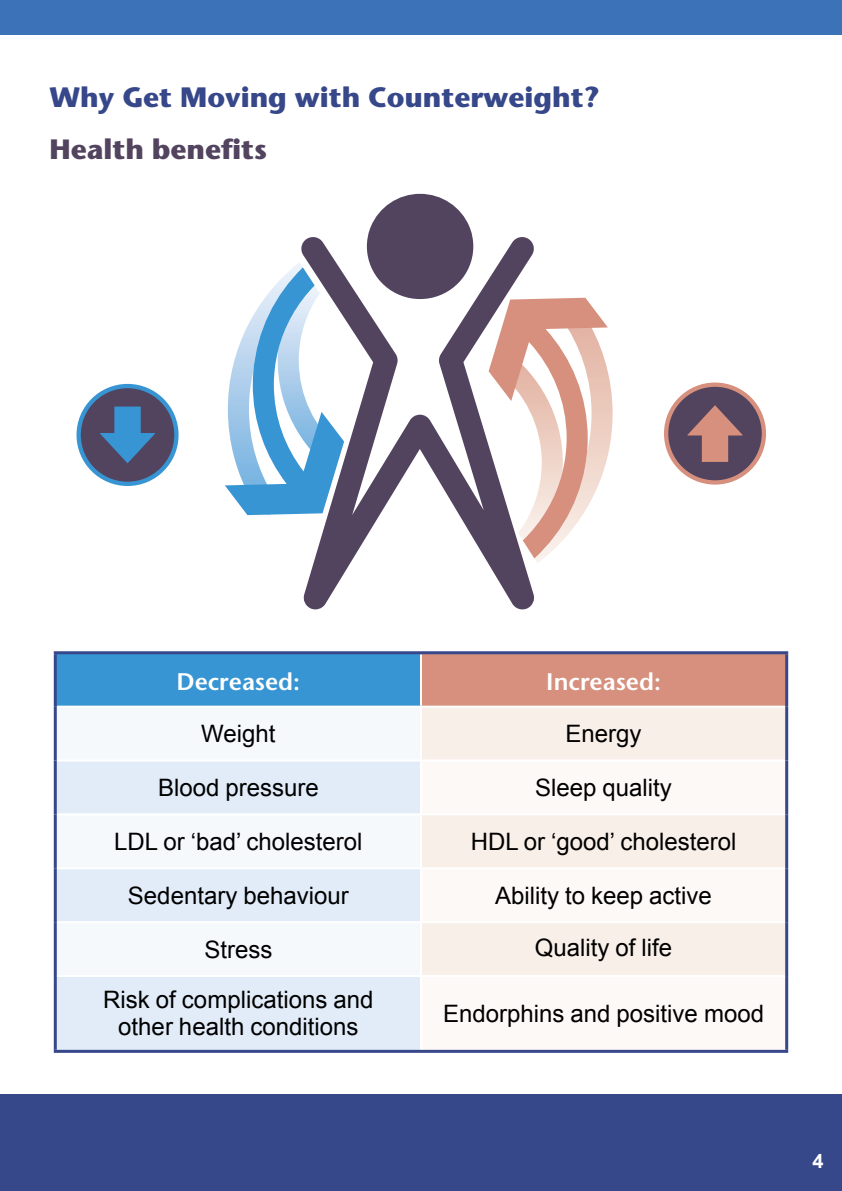
<style>
.page{position:relative;width:842px;height:1191px;background:#fff}
.page>*{position:absolute;margin:0;border:0;box-sizing:border-box;transform-origin:0 0}
.strip_heading{font:700 28px "Stone Sans";color:#36478a}
.strip_heading-2{font:700 28px "Stone Sans";color:#52435f}
.strip_text{font:24px/26.8px "Arial";color:#000;text-align:center}
.strip_text-2{font:600 24px "Stone Sans";color:#fff}
.strip_text-3{font:24px "Stone Sans";color:#fff}
</style>
<div class="page">
<div style="left:0;top:1094px;width:842px;height:97px;background:#36478a"></div>
<div style="left:0;top:0;width:842px;height:34px;background:#3c72b7"></div>
<div style="left:55px;top:653px;width:366px;height:53px;background:#3895d3"></div>
<div style="left:421px;top:653px;width:366px;height:53px;background:#d6907d"></div>
<div style="left:422px;top:708px;width:363px;height:51px;background:#f9efe9"></div>
<svg style="left:57px;top:761px;width:363px;height:288px;fill:#e1ecf8"></svg>
<svg style="left:422px;top:815px;width:363px;height:160px;fill:#f9efe9"></svg>
<hr style="left:57px;top:705px;width:364px;height:2px;background:#fff">
<hr style="left:57px;top:813px;width:364px;height:2px;background:#fff">
<hr style="left:57px;top:867px;width:364px;height:2px;background:#fff">
<hr style="left:57px;top:921px;width:364px;height:2px;background:#fff">
<hr style="left:57px;top:975px;width:364px;height:2px;background:#fff">
<hr style="left:420px;top:654px;width:2px;height:51px;background:#fff">
<hr style="left:421px;top:705px;width:364px;height:2px;background:#fff">
<hr style="left:421px;top:867px;width:364px;height:2px;background:#fff">
<hr style="left:421px;top:921px;width:364px;height:2px;background:#fff">
<hr style="left:54px;top:651px;width:367px;height:3px;background:#36478a">
<hr style="left:54px;top:654px;width:3px;height:52px;background:#36478a">
<hr style="left:421px;top:651px;width:367px;height:3px;background:#36478a">
<hr style="left:785px;top:654px;width:3px;height:52px;background:#36478a">
<hr style="left:54px;top:706px;width:3px;height:54px;background:#36478a">
<hr style="left:785px;top:706px;width:3px;height:54px;background:#36478a">
<hr style="left:54px;top:760px;width:3px;height:54px;background:#36478a">
<hr style="left:785px;top:760px;width:3px;height:54px;background:#36478a">
<hr style="left:54px;top:814px;width:3px;height:54px;background:#36478a">
<hr style="left:785px;top:814px;width:3px;height:54px;background:#36478a">
<hr style="left:54px;top:868px;width:3px;height:54px;background:#36478a">
<hr style="left:785px;top:868px;width:3px;height:54px;background:#36478a">
<hr style="left:54px;top:922px;width:3px;height:54px;background:#36478a">
<hr style="left:785px;top:922px;width:3px;height:54px;background:#36478a">
<hr style="left:54px;top:976px;width:3px;height:73px;background:#36478a">
<hr style="left:785px;top:976px;width:3px;height:73px;background:#36478a">
<hr style="left:54px;top:1049px;width:367px;height:3px;background:#36478a">
<hr style="left:421px;top:1049px;width:367px;height:3px;background:#36478a">
<div style="left:79px;top:386px;width:97px;height:98px;background:#52435f;border-radius:50%"></div>
<div style="left:77px;top:384px;width:102px;height:102px;border:4px solid #3895d3;border-radius:50%"></div>
<svg style="left:100px;top:406px;width:55px;height:57px"></svg>
<div style="left:666px;top:385px;width:98px;height:97px;background:#52435f;border-radius:50%"></div>
<div style="left:664px;top:382px;width:102px;height:102px;border:4px solid #d6907d;border-radius:50%"></div>
<svg style="left:301px;top:237px;width:233px;height:373px"></svg>
<svg style="left:367px;top:194px;width:106px;height:105px"></svg>
<svg style="left:225px;top:262px;width:119px;height:253px"></svg>
<svg style="left:489px;top:298px;width:124px;height:265px"></svg>
<svg style="left:687px;top:405px;width:55px;height:57px"></svg>
<p class="strip_heading" style="left:50px;top:80px;width:552px">Why Get Moving with Counterweight?</p>
<p class="strip_heading-2" style="left:50px;top:132px;width:219px">Health benefits</p>
<p class="strip_text-2" style="left:177px;top:666px;width:125px">Decreased:</p>
<p class="strip_text-2" style="left:546px;top:666px;width:116px">Increased:</p>
<p class="strip_text" style="left:201px;top:720px;width:76px">Weight</p>
<p class="strip_text" style="left:566px;top:720px;width:78px">Energy</p>
<p class="strip_text" style="left:158px;top:774px;width:162px">Blood pressure</p>
<p class="strip_text" style="left:535px;top:774px;width:138px">Sleep quality</p>
<p class="strip_text" style="left:114px;top:828px;width:250px">LDL or ‘bad’ cholesterol</p>
<p class="strip_text" style="left:471px;top:828px;width:267px">HDL or ‘good’ cholesterol</p>
<p class="strip_text" style="left:128px;top:882px;width:222px">Sedentary behaviour</p>
<p class="strip_text" style="left:495px;top:882px;width:218px">Ability to keep active</p>
<p class="strip_text" style="left:204px;top:936px;width:70px">Stress</p>
<p class="strip_text" style="left:535px;top:934px;width:139px">Quality of life</p>
<p class="strip_text" style="left:103px;top:986px;width:272px">Risk of complications and other health conditions</p>
<p class="strip_text" style="left:443px;top:1000px;width:322px">Endorphins and positive mood</p>
<p class="strip_text-3" style="left:788px;top:1134px;width:37px">3 <sub>4</sub></p>
</div>
